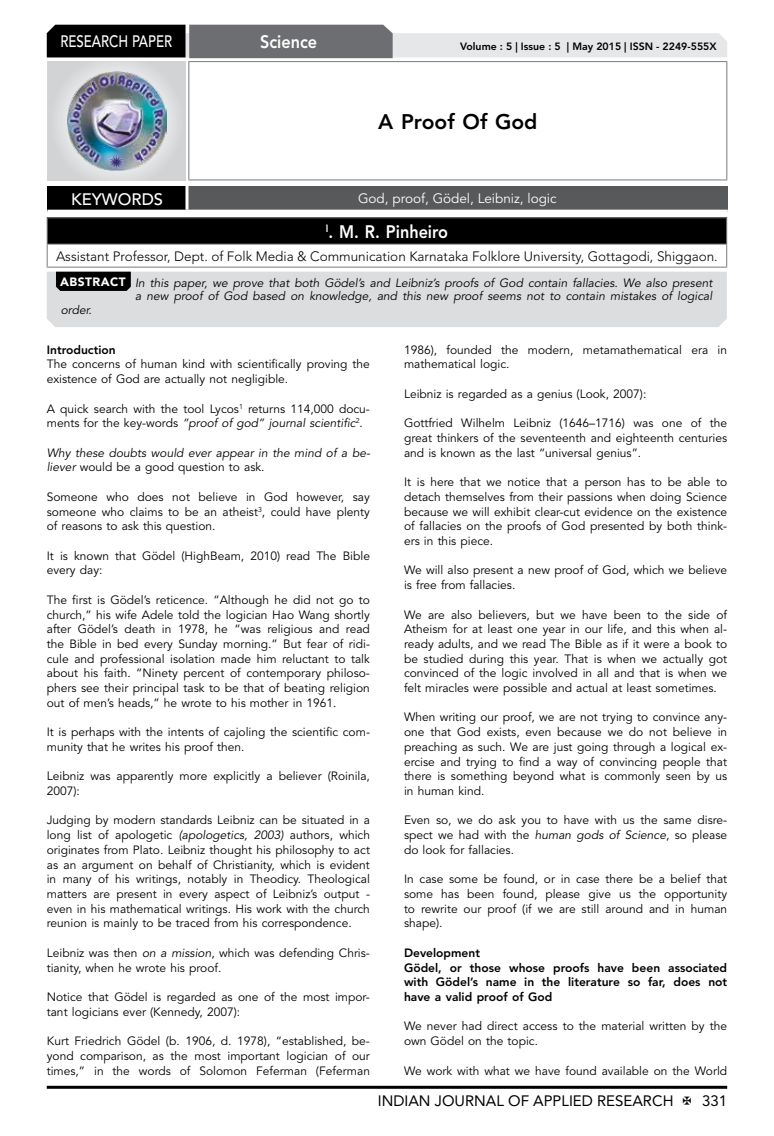
<style>
.page{position:relative;width:774px;height:1136px;background:#fff}
.page>*{position:absolute;margin:0;border:0;box-sizing:border-box;transform-origin:0 0}
.t1{font:800 21px "Avenir LT Std";color:#000}
.t2{font:800 18px "Avenir LT Std";color:#fff;scale:.9 1}
.t3{font:500 16.5px "Avenir LT Std";color:#fff;scale:.8 1}
.t4{font:500 16.5px "Avenir LT Std";color:#fff}
.t5{font:15px "Avenir LT Std";color:#000}
.t6{font:300 13.5px "Avenir LT Std";color:#000}
.t7{font:13.5px "Avenir LT Std";color:#fff}
.t8{font:12px/14.7px "Avenir LT Std";color:#000}
.t9{font:italic 12px/14.7px "Avenir LT Std";color:#000}
.t10{font:800 12px/14.7px "Avenir LT Std";color:#000}
.t11{font:800 10.5px "Avenir LT Std";color:#000}
.s1{font-weight:900;font-style:normal;color:#fff}
.s2{font-style:italic}
.s3{font-style:normal}
</style>
<div class="page">
<hr style="left:47px;top:1085px;width:680px;height:3px;background:#000">
<div style="left:48px;top:62px;width:137px;height:118px;background:linear-gradient(to right,#d9dadb,#d9dadb)"></div>
<img style="left:68px;top:71px;width:99px;height:100px">
<svg style="left:47px;top:25px;width:680px;height:33px;background:#979899"></svg>
<hr style="left:188px;top:61px;width:539px;height:1px;background:#808285">
<hr style="left:188px;top:62px;width:1px;height:117px;background:#808285">
<hr style="left:726px;top:62px;width:1px;height:117px;background:#808285">
<hr style="left:188px;top:179px;width:539px;height:1px;background:#808285">
<div style="left:47px;top:218px;width:680px;height:26px;background:#000"></div>
<hr style="left:47px;top:217px;width:680px;height:1px;background:#808285">
<hr style="left:47px;top:243px;width:680px;height:2px;background:#808285">
<svg style="left:47px;top:218px;width:1px;height:48px"></svg>
<svg style="left:726px;top:218px;width:1px;height:48px"></svg>
<hr style="left:47px;top:266px;width:680px;height:1px;background:#808285">
<div style="left:47px;top:186px;width:140px;height:25px;background:#000"></div>
<div style="left:187px;top:186px;width:541px;height:25px;background:#58595b"></div>
<hr style="left:185px;top:186px;width:3px;height:24px;background:#fff">
<hr style="left:47px;top:210px;width:140px;height:3px;background:#fff">
<hr style="left:187px;top:210px;width:541px;height:3px;background:#fff">
<div style="left:47px;top:271px;width:680px;height:56px;background:#dcddde"></div>
<svg style="left:56px;top:271px;width:75px;height:20px"></svg>
<h3 class="t3" style="left:60px;top:32px;width:139px">RESEARCH PAPER</h3>
<h2 class="t2" style="left:260px;top:31px;width:65px">Science</h2>
<p class="t11" style="left:460px;top:41px;width:258px">Volume : 5 | Issue : 5 | May 2015 | ISSN - 2249-555X</p>
<h1 class="t1" style="left:378px;top:109px;width:161px">A Proof Of God</h1>
<h3 class="t4" style="left:71px;top:189px;width:94px">KEYWORDS</h3>
<p class="t7" style="left:358px;top:190px;width:200px">God, proof, Gödel, Leibniz, logic</p>
<h2 class="t2" style="left:326px;top:221px;width:137px"><sup>I</sup>. M. R. Pinheiro</h2>
<p class="t6" style="left:56px;top:248px;width:663px">Assistant Professor, Dept. of Folk Media &amp; Communication Karnataka Folklore University, Gottagodi, Shiggaon.</p>
<p class="t9" style="left:60px;top:276px;width:654px"><span class="s1">ABSTRACT</span> In this paper, we prove that both Gödel’s and Leibniz’s proofs of God contain fallacies. We also present</p>
<p class="t9" style="left:135px;top:289px;width:579px">a new proof of God based on knowledge, and this new proof seems not to contain mistakes of logical</p>
<p class="t9" style="left:61px;top:303px;width:33px">order.</p>
<p class="t10" style="left:47px;top:342px;width:70px">Introduction</p>
<p class="t8" style="left:47px;top:357px;width:325px">The concerns of human kind with scientifically proving the existence of God are actually not negligible.</p>
<p class="t8" style="left:47px;top:401px;width:325px">A quick search with the tool Lycos<sup>1</sup> returns 114,000 docu&shy;ments for the key-words <span class="s2">“proof of god” journal scientific</span><sup>2</sup>.</p>
<p class="t9" style="left:47px;top:445px;width:325px">Why these doubts would ever appear in the mind of a be&shy;liever <span class="s3">would be a good question to ask.</span></p>
<p class="t8" style="left:47px;top:489px;width:325px;text-align:justify">Someone who does not believe in God however, say someone who claims to be an atheist<sup>3</sup>, could have plenty of reasons to ask this question.</p>
<p class="t8" style="left:47px;top:548px;width:325px">It is known that Gödel (HighBeam, 2010) read The Bible every day:</p>
<p class="t8" style="left:47px;top:592px;width:325px;text-align:justify">The first is Gödel’s reticence. “Although he did not go to church,” his wife Adele told the logician Hao Wang shortly after Gödel’s death in 1978, he “was religious and read the Bible in bed every Sunday morning.” But fear of ridi&shy;cule and professional isolation made him reluctant to talk about his faith. “Ninety percent of contemporary philoso&shy;phers see their principal task to be that of beating religion out of men’s heads,” he wrote to his mother in 1961.</p>
<p class="t8" style="left:47px;top:725px;width:325px">It is perhaps with the intents of cajoling the scientific com&shy;munity that he writes his proof then.</p>
<p class="t8" style="left:47px;top:769px;width:325px">Leibniz was apparently more explicitly a believer (Roinila,<br>2007):</p>
<p class="t8" style="left:47px;top:813px;width:325px;text-align:justify">Judging by modern standards Leibniz can be situated in a long list of apologetic <span class="s2">(apologetics, 2003)</span> authors, which originates from Plato. Leibniz thought his philosophy to act as an argument on behalf of Christianity, which is evident in many of his writings, notably in Theodicy. Theological matters are present in every aspect of Leibniz’s output - even in his mathematical writings. His work with the church reunion is mainly to be traced from his correspondence.</p>
<p class="t8" style="left:47px;top:945px;width:325px">Leibniz was then <span class="s2">on a mission</span>, which was defending Chris&shy;tianity, when he wrote his proof.</p>
<p class="t8" style="left:47px;top:989px;width:325px">Notice that Gödel is regarded as one of the most impor&shy;tant logicians ever (Kennedy, 2007):</p>
<p class="t8" style="left:47px;top:1033px;width:325px;text-align:justify">Kurt Friedrich Gödel (b. 1906, d. 1978), “established, be&shy;yond comparison, as the most important logician of our times,” in the words of Solomon Feferman (Feferman</p>
<p class="t8" style="left:404px;top:342px;width:325px">1986), founded the modern, metamathematical era in mathematical logic.</p>
<p class="t8" style="left:404px;top:386px;width:244px">Leibniz is regarded as a genius (Look, 2007):</p>
<p class="t8" style="left:404px;top:416px;width:325px;text-align:justify">Gottfried Wilhelm Leibniz (1646–1716) was one of the great thinkers of the seventeenth and eighteenth centuries and is known as the last “universal genius”.</p>
<p class="t8" style="left:404px;top:475px;width:325px;text-align:justify">It is here that we notice that a person has to be able to detach themselves from their passions when doing Science because we will exhibit clear-cut evidence on the existence of fallacies on the proofs of God presented by both think&shy;ers in this piece.</p>
<p class="t8" style="left:404px;top:563px;width:325px">We will also present a new proof of God, which we believe is free from fallacies.</p>
<p class="t8" style="left:404px;top:607px;width:325px;text-align:justify">We are also believers, but we have been to the side of Atheism for at least one year in our life, and this when al&shy;ready adults, and we read The Bible as if it were a book to be studied during this year. That is when we actually got convinced of the logic involved in all and that is when we felt miracles were possible and actual at least sometimes.</p>
<p class="t8" style="left:404px;top:710px;width:325px;text-align:justify">When writing our proof, we are not trying to convince any&shy;one that God exists, even because we do not believe in preaching as such. We are just going through a logical ex&shy;ercise and trying to find a way of convincing people that there is something beyond what is commonly seen by us in human kind.</p>
<p class="t8" style="left:404px;top:813px;width:325px;text-align:justify">Even so, we do ask you to have with us the same disre&shy;spect we had with the <span class="s2">human gods of Science</span>, so please do look for fallacies.</p>
<p class="t8" style="left:404px;top:872px;width:325px;text-align:justify">In case some be found, or in case there be a belief that some has been found, please give us the opportunity to rewrite our proof (if we are still around and in human shape).</p>
<p class="t10" style="left:404px;top:945px;width:325px">Development<br>Gödel, or those whose proofs have been associated with Gödel’s name in the literature so far, does not have a valid proof of God</p>
<p class="t8" style="left:404px;top:1019px;width:325px">We never had direct access to the material written by the own Gödel on the topic.</p>
<p class="t8" style="left:404px;top:1063px;width:325px">We work with what we have found available on the World</p>
<p class="t5" style="left:378px;top:1091px;width:297px">INDIAN JOURNAL OF APPLIED RESEARCH</p>
<p class="t5" style="left:702px;top:1091px;width:27px">331</p>
</div>
